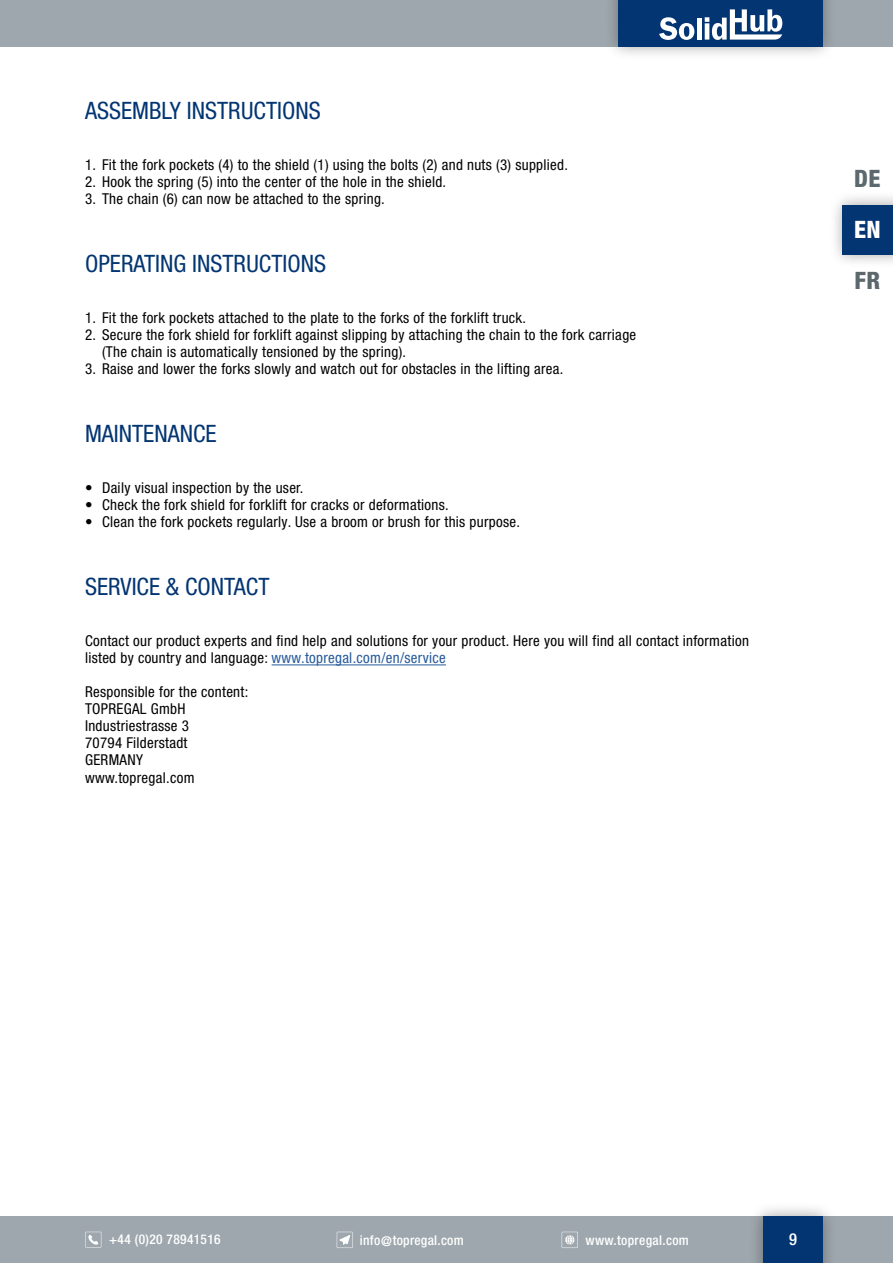
<style>
.page{position:relative;width:893px;height:1263px;background:#fff}
.page>*{position:absolute;margin:0;border:0;box-sizing:border-box;transform-origin:0 0}
.t1{font:condensed 24px "Helvetica Neue LT Pro";color:#033572}
.t2{font:800 condensed 24px "Helvetica Neue LT Pro";color:#fff}
.t3{font:800 condensed 24px "Helvetica Neue LT Pro";color:#5c696e}
.t4{font:800 condensed 24px "Helvetica Neue LT Pro";color:#5c686e}
.t5{font:500 condensed 16.5px "Helvetica Neue LT Pro";color:#fff}
.t6{font:condensed 15px/17px "Helvetica Neue LT Pro";letter-spacing:.02em;color:#000}
.t7{font:500 condensed 13.5px "Helvetica Neue LT Pro";letter-spacing:.025em;color:#fff}
.s1{color:#275b9b}
</style>
<div class="page">
<div style="left:0;top:1216px;width:893px;height:47px;background:#9ea7ad"></div>
<svg style="left:562px;top:1232px;width:16px;height:16px"></svg>
<svg style="left:337px;top:1232px;width:16px;height:16px"></svg>
<svg style="left:85px;top:1232px;width:16px;height:16px"></svg>
<div style="left:0;top:0;width:893px;height:47px;background:#9ea7ad"></div>
<div style="left:829px;top:191px;width:64px;height:77px;background:#000;opacity:.35"></div>
<div style="left:843px;top:205px;width:50px;height:49px;background:#033572"></div>
<div style="left:604px;top:0;width:233px;height:61px;background:#000;opacity:.35"></div>
<div style="left:619px;top:0;width:204px;height:47px;background:#033572"></div>
<div style="left:749px;top:1202px;width:88px;height:61px;background:#000;opacity:.35"></div>
<div style="left:763px;top:1216px;width:60px;height:47px;background:#033572"></div>
<svg style="left:659px;top:17px;width:35px;height:23px"></svg>
<hr style="left:697px;top:18px;width:4px;height:22px;background:#fff">
<svg style="left:705px;top:9px;width:77px;height:31px"></svg>
<hr style="left:272px;top:664px;width:174px;height:1px;background:#275b9b">
<h1 class="t1" style="left:85px;top:96px;width:237px">ASSEMBLY INSTRUCTIONS</h1>
<p class="t6" style="left:85px;top:156px;width:484px">1. Fit the fork pockets (4) to the shield (1) using the bolts (2) and nuts (3) supplied.</p>
<p class="t6" style="left:85px;top:173px;width:363px">2. Hook the spring (5) into the center of the hole in the shield.</p>
<p class="t6" style="left:85px;top:190px;width:301px">3. The chain (6) can now be attached to the spring.</p>
<h1 class="t1" style="left:85px;top:250px;width:243px">OPERATING INSTRUCTIONS</h1>
<p class="t6" style="left:85px;top:309px;width:443px">1. Fit the fork pockets attached to the plate to the forks of the forklift truck.</p>
<p class="t6" style="left:102px;top:326px;width:536px;text-indent:-17px">2. Secure the fork shield for forklift against slipping by attaching the chain to the fork carriage (The chain is automatically tensioned by the spring).</p>
<p class="t6" style="left:85px;top:360px;width:480px">3. Raise and lower the forks slowly and watch out for obstacles in the lifting area.</p>
<h1 class="t1" style="left:85px;top:420px;width:133px">MAINTENANCE</h1>
<p class="t6" style="left:85px;top:479px;width:220px">• Daily visual inspection by the user.</p>
<p class="t6" style="left:85px;top:496px;width:365px">• Check the fork shield for forklift for cracks or deformations.</p>
<p class="t6" style="left:85px;top:513px;width:436px">• Clean the fork pockets regularly. Use a broom or brush for this purpose.</p>
<h1 class="t1" style="left:85px;top:573px;width:186px">SERVICE &amp; CONTACT</h1>
<p class="t6" style="left:85px;top:632px;width:665px">Contact our product experts and find help and solutions for your product. Here you will find all contact information listed by country and language: <span class="s1">www.topregal.com/en/service</span></p>
<p class="t6" style="left:85px;top:683px;width:165px">Responsible for the content:<br>TOPREGAL GmbH<br>Industriestrasse 3<br>70794 Filderstadt<br>GERMANY www.topregal.com</p>
<h1 class="t3" style="left:854px;top:164px;width:28px">DE</h1>
<h1 class="t2" style="left:854px;top:215px;width:28px">EN</h1>
<h1 class="t4" style="left:855px;top:266px;width:27px">FR</h1>
<p class="t7" style="left:109px;top:1231px;width:113px">+44 (0)20 78941516</p>
<p class="t7" style="left:360px;top:1232px;width:105px">info@topregal.com</p>
<p class="t7" style="left:585px;top:1232px;width:105px">www.topregal.com</p>
<p class="t5" style="left:789px;top:1229px;width:9px">9</p>
</div>
